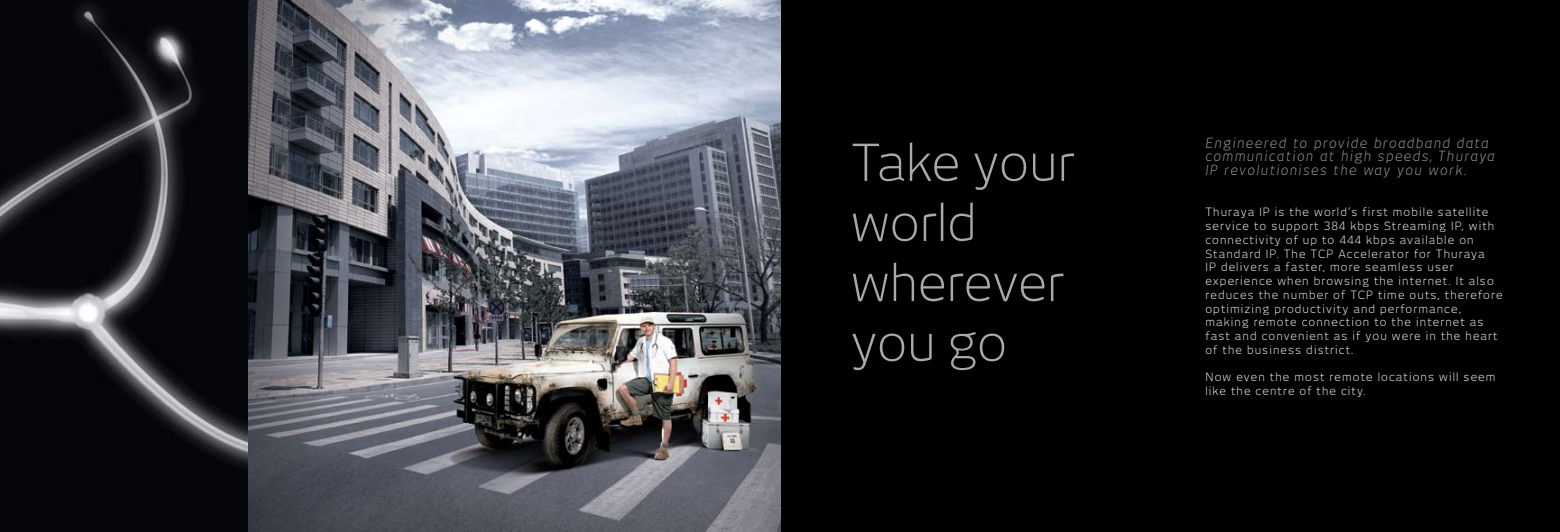
<style>
.page{position:relative;width:1560px;height:532px;background:#fff}
.page>*{position:absolute;margin:0;border:0;box-sizing:border-box;transform-origin:0 0}
.t1{font:300 50px/60px "New June";color:#a8a9ac}
.t2{font:italic 300 13.75px/13.8px "New June";letter-spacing:.1em;color:#a8a9ac}
.t3{font:300 11.25px/13.8px "New June";letter-spacing:.1em;color:#fff}
</style>
<div class="page">
<img style="left:248px;top:0;width:532px;height:531px">
<svg style="left:0;top:0;width:248px;height:531px;background:#18191c"></svg>
<div style="left:780px;top:0;width:779px;height:531px;background:#000"></div>
<h1 class="t1" style="left:850px;top:132px;width:225px">Take your world wherever you go</h1>
<p class="t2" style="left:1205px;top:135px;width:291px">Engineered to provide broadband data communication at high speeds, Thuraya<br>IP revolutionises the way you work.</p>
<p class="t3" style="left:1205px;top:205px;width:298px">Thuraya IP is the world’s first mobile satellite service to support 384 kbps Streaming IP, with connectivity of up to 444 kbps available on Standard IP. The TCP Accelerator for Thuraya<br>IP delivers a faster, more seamless user experience when browsing the internet. It also reduces the number of TCP time outs, therefore optimizing productivity and performance, making remote connection to the internet as fast and convenient as if you were in the heart of the business district.</p>
<p class="t3" style="left:1205px;top:370px;width:291px">Now even the most remote locations will seem like the centre of the city.</p>
</div>
